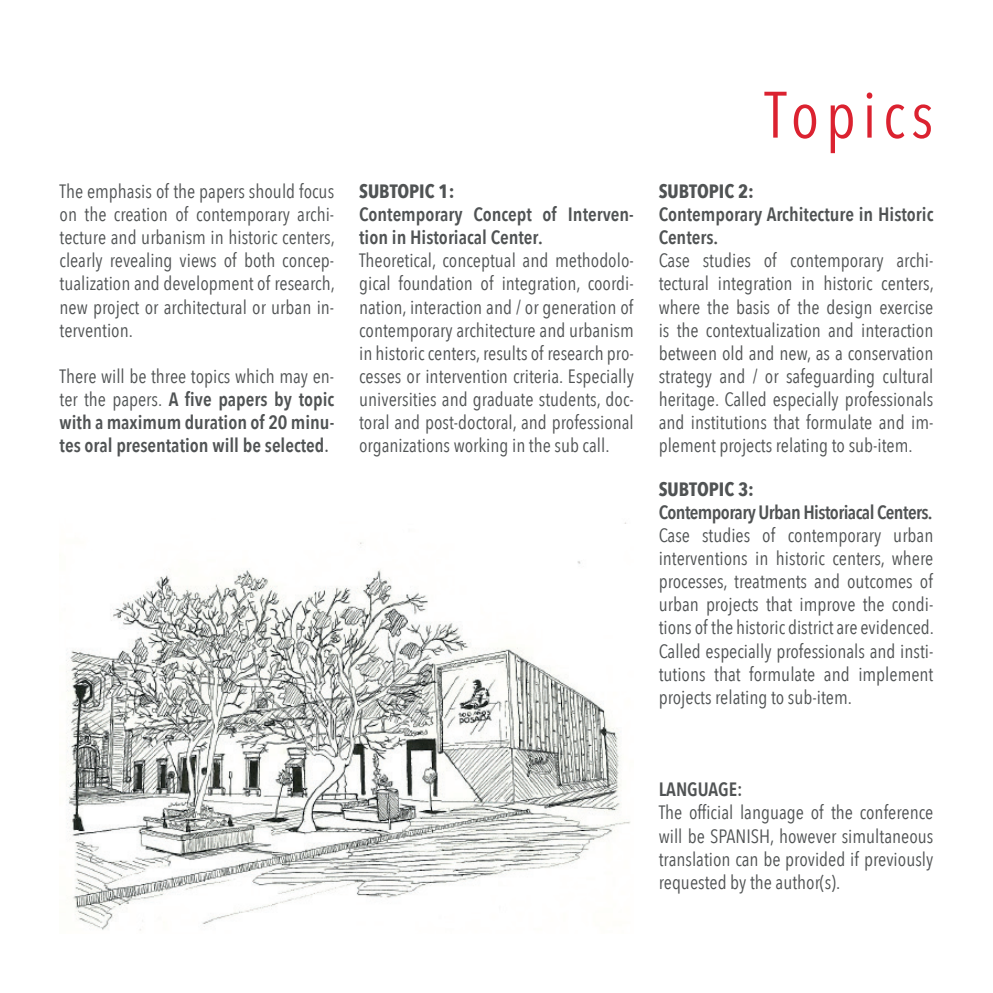
<style>
.page{position:relative;width:993px;height:993px;background:#fff}
.page>*{position:absolute;margin:0;border:0;box-sizing:border-box;transform-origin:0 0}
.t1{font:64.75px "Avenir Next Condensed";letter-spacing:.1em;color:#db2230}
.t2{font:19.25px/23.1px "Avenir Next Condensed";color:#505354;text-align:justify}
.t3{font:600 19.25px/23.1px "Avenir Next Condensed";color:#505354}
.t4{font:600 19.25px "Avenir Next Condensed";letter-spacing:-.03em;color:#505354}
.t5{font:700 19.25px "Avenir Next Condensed";color:#505354}
.s1{font-weight:400}
.s2{font-weight:500}
</style>
<div class="page">
<img style="left:66px;top:522px;width:564px;height:409px">
<p class="t2" style="left:60px;top:179px;width:277px">The emphasis of the papers should focus on the creation of contemporary archi&shy;tecture and urbanism in historic centers, clearly revealing views of both concep&shy;tualization and development of research, new project or architectural or urban in&shy;tervention.</p>
<p class="t3" style="left:60px;top:364px;width:276px;text-align:justify"><span class="s1">There will be three topics which may en&shy;ter the papers.</span> A five papers by topic with a maximum duration of 20 minu&shy;tes oral presentation will be selected<span class="s2">.</span></p>
<p class="t5" style="left:359px;top:179px;width:97px">SUBTOPIC 1:</p>
<p class="t3" style="left:359px;top:202px;width:276px">Contemporary Concept of Interven&shy;tion in Historiacal Center.</p>
<p class="t2" style="left:359px;top:248px;width:276px">Theoretical, conceptual and methodolo&shy;gical foundation of integration, coordi&shy;nation, interaction and / or generation of contemporary architecture and urbanism in historic centers, results of research pro&shy;cesses or intervention criteria. Especially universities and graduate students, doc&shy;toral and post-doctoral, and professional organizations working in the sub call.</p>
<h1 class="t1" style="left:764px;top:59px;width:170px">Topics</h1>
<p class="t5" style="left:658px;top:179px;width:97px">SUBTOPIC 2:</p>
<p class="t3" style="left:658px;top:202px;width:276px">Contemporary Architecture in Historic<br>Centers.</p>
<p class="t2" style="left:658px;top:248px;width:277px">Case studies of contemporary archi&shy;tectural integration in historic centers, where the basis of the design exercise is the contextualization and interaction between old and new, as a conservation strategy and / or safeguarding cultural heritage. Called especially professionals and institutions that formulate and im&shy;plement projects relating to sub-item.</p>
<p class="t5" style="left:658px;top:477px;width:97px">SUBTOPIC 3:</p>
<p class="t4" style="left:658px;top:495px;width:275px">Contemporary Urban Historiacal Centers.</p>
<p class="t2" style="left:658px;top:522px;width:277px">Case studies of contemporary urban interventions in historic centers, where processes, treatments and outcomes of urban projects that improve the condi&shy;tions of the historic district are evidenced.<br>Called especially professionals and insti&shy;tutions that formulate and implement projects relating to sub-item.</p>
<p class="t3" style="left:658px;top:777px;width:85px">LANGUAGE:</p>
<p class="t2" style="left:658px;top:800px;width:276px">The official language of the conference will be SPANISH, however simultaneous translation can be provided if previously requested by the author(s).</p>
</div>
